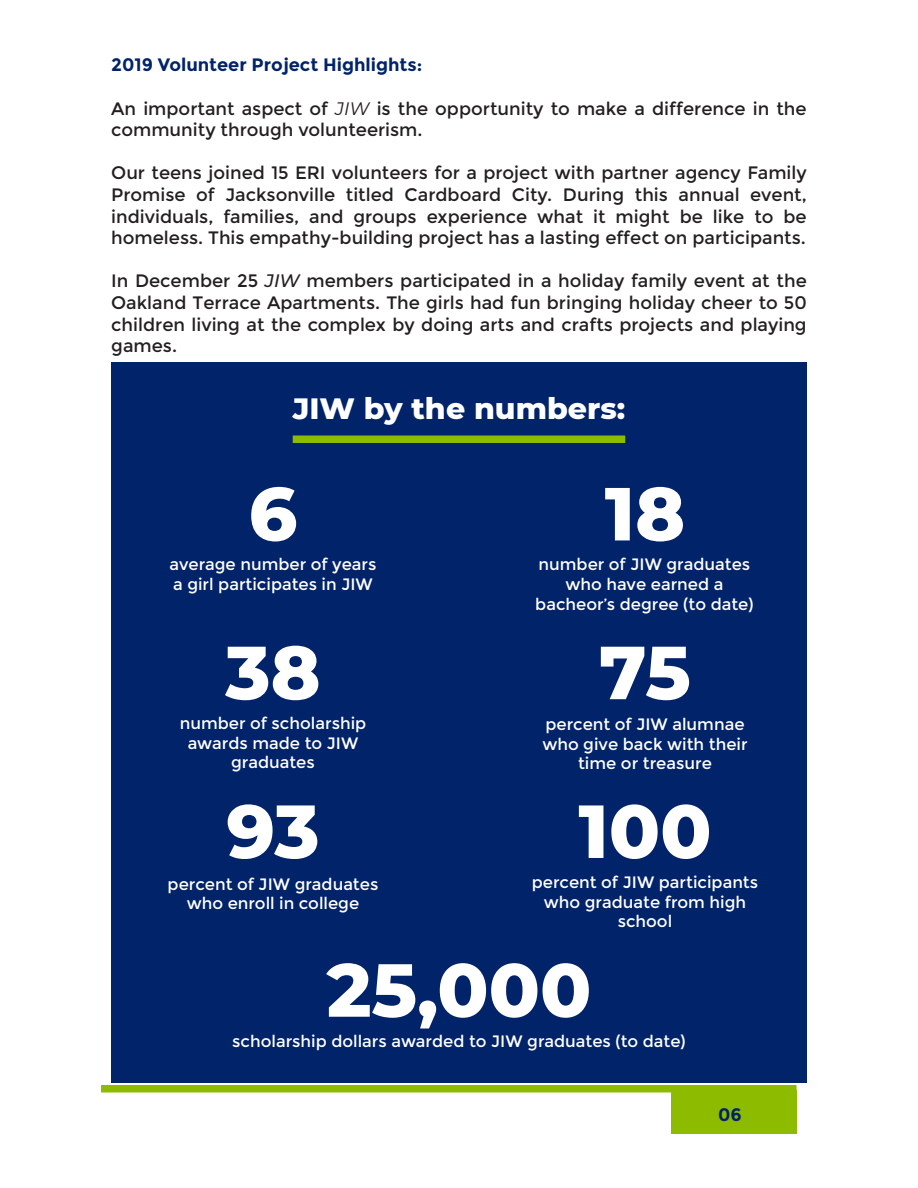
<style>
.page{position:relative;width:918px;height:1188px;background:#fff}
.page>*{position:absolute;margin:0;border:0;box-sizing:border-box;transform-origin:0 0}
.t1{font:800 75px "Montserrat";color:#fff}
.t2{font:800 30px "Montserrat";color:#fff}
.t3{font:18px/21.6px "Montserrat";color:#231f20;text-align:justify}
.t4{font:700 18px "Montserrat";color:#002369}
.t5{font:16.5px/19.8px "Montserrat";color:#fff;text-align:center}
.s1{font-style:italic}
.s2{font-weight:500;font-style:italic}
</style>
<div class="page">
<div style="left:111px;top:362px;width:696px;height:720px;background:#002369"></div>
<div style="left:293px;top:436px;width:332px;height:7px;background:#8dbb00"></div>
<div style="left:101px;top:1085px;width:696px;height:8px;background:#8dbb00"></div>
<div style="left:671px;top:1090px;width:126px;height:44px;background:#8dbb00"></div>
<p class="t4" style="left:111px;top:54px;width:313px">2019 Volunteer Project Highlights:</p>
<p class="t3" style="left:111px;top:98px;width:697px">An important aspect of <span class="s1">JIW</span> is the opportunity to make a difference in the community through volunteerism.</p>
<p class="t3" style="left:111px;top:162px;width:697px">Our teens joined 15 ERI volunteers for a project with partner agency Family Promise of Jacksonville titled Cardboard City. During this annual event, individuals, families, and groups experience what it might be like to be homeless. This empathy-building project has a lasting effect on participants.</p>
<p class="t3" style="left:111px;top:270px;width:697px">In December 25 <span class="s2">JIW</span> members participated in a holiday family event at the Oakland Terrace Apartments. The girls had fun bringing holiday cheer to 50 children living at the complex by doing arts and crafts projects and playing games.</p>
<p class="t2" style="left:293px;top:386px;width:334px">JIW by the numbers:</p>
<p class="t1" style="left:249px;top:459px;width:50px">6</p>
<p class="t1" style="left:605px;top:459px;width:82px">18</p>
<p class="t5" style="left:169px;top:555px;width:209px;text-align:left">average number of years a girl participates in JIW</p>
<p class="t5" style="left:535px;top:555px;width:220px">number of JIW graduates who have earned a bacheor’s degree (to date)</p>
<p class="t1" style="left:225px;top:618px;width:97px">38</p>
<p class="t5" style="left:180px;top:713px;width:188px">number of scholarship awards made to JIW graduates</p>
<p class="t1" style="left:226px;top:776px;width:95px">93</p>
<p class="t5" style="left:168px;top:874px;width:212px">percent of JIW graduates who enroll in college</p>
<p class="t1" style="left:599px;top:618px;width:93px">75</p>
<p class="t5" style="left:542px;top:714px;width:207px">percent of JIW alumnae who give back with their time or treasure</p>
<p class="t1" style="left:578px;top:776px;width:135px">100</p>
<p class="t5" style="left:532px;top:872px;width:228px">percent of JIW participants who graduate from high school</p>
<p class="t1" style="left:327px;top:935px;width:266px">25,000</p>
<p class="t5" style="left:232px;top:1031px;width:455px">scholarship dollars awarded to JIW graduates (to date)</p>
<p class="t4" style="left:718px;top:1104px;width:25px">06</p>
</div>
